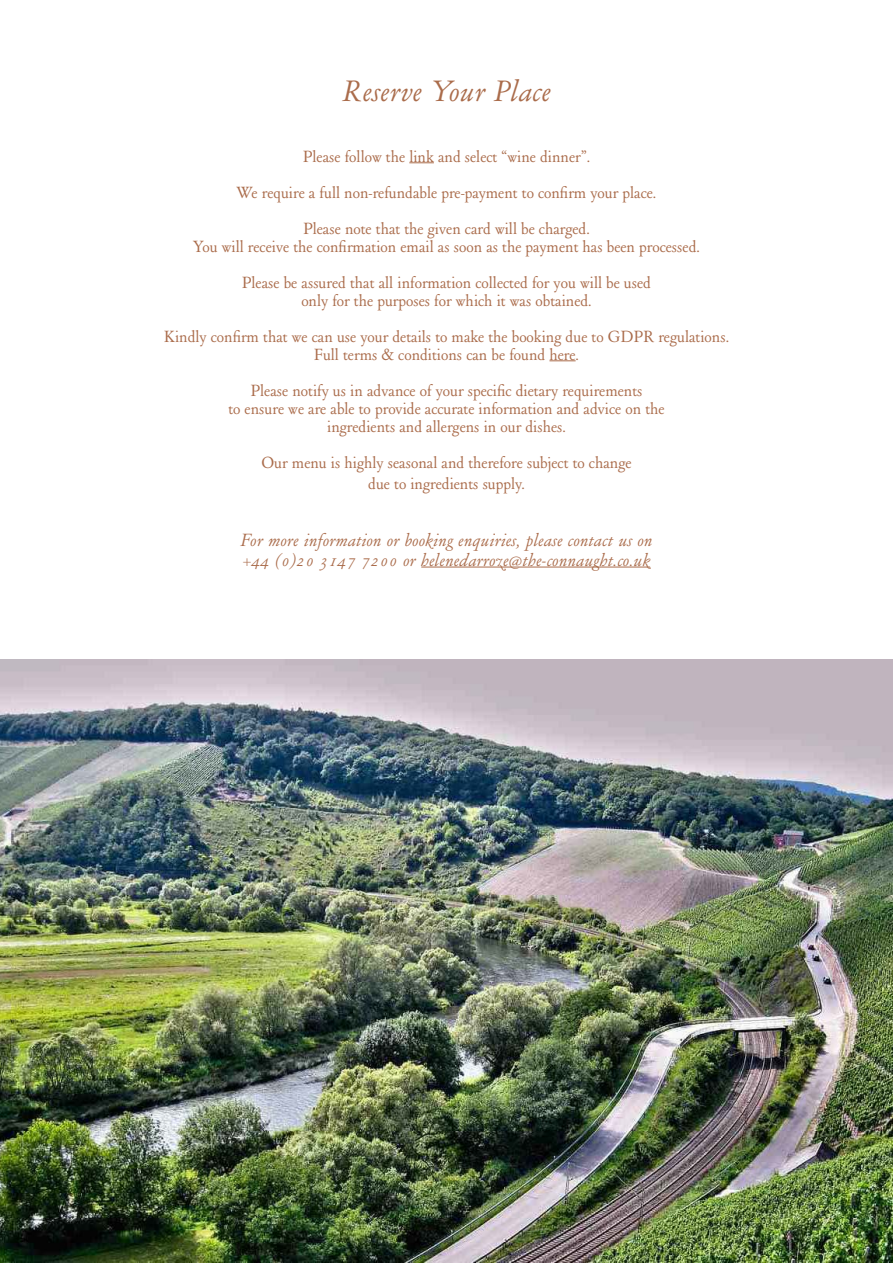
<style>
.page{position:relative;width:893px;height:1263px;background:#fff}
.page>*{position:absolute;margin:0;border:0;box-sizing:border-box;transform-origin:0 0}
.t1{font:italic 30px "Henry";letter-spacing:.03em;color:#aa6c4b}
.t2{font:italic 18px/19.5px "Henry";letter-spacing:.03em;color:#aa6c4b}
.t3{font:16.5px/36px "Henry";color:#aa6c4b;text-align:center}
</style>
<div class="page">
<img style="left:0;top:659px;width:893px;height:604px">
<svg style="left:409px;top:163px;width:25px;height:1px"></svg>
<svg style="left:549px;top:361px;width:27px;height:1px"></svg>
<hr style="left:421px;top:567px;width:229px;height:1px;background:#aa6c4b">
<h1 class="t1" style="left:343px;top:71px;width:209px">Reserve Your Place</h1>
<p class="t3" style="left:237px;top:138px;width:421px">Please follow the link and select “wine dinner”.<br>We require a full non-refundable pre-payment to confirm your place.<br>Please note that the given card will be charged.</p>
<p class="t3" style="left:193px;top:228px;width:508px">You will receive the confirmation email as soon as the payment has been processed.<br>Please be assured that all information collected for you will be used</p>
<p class="t3" style="left:164px;top:282px;width:567px">only for the purposes for which it was obtained.<br>Kindly confirm that we can use your details to make the booking due to GDPR regulations.</p>
<p class="t3" style="left:251px;top:336px;width:393px">Full terms &amp; conditions can be found here.<br>Please notify us in advance of your specific dietary requirements</p>
<p class="t3" style="left:228px;top:399px;width:438px;line-height:18px">to ensure we are able to provide accurate information and advice on the ingredients and allergens in our dishes.</p>
<p class="t3" style="left:261px;top:452px;width:372px;line-height:21px">Our menu is highly seasonal and therefore subject to change due to ingredients supply.</p>
<p class="t2" style="left:241px;top:531px;width:413px">For more information or booking enquiries, please contact us on +44 (0)20 3147 7200 or helenedarroze@the-connaught.co.uk</p>
</div>
